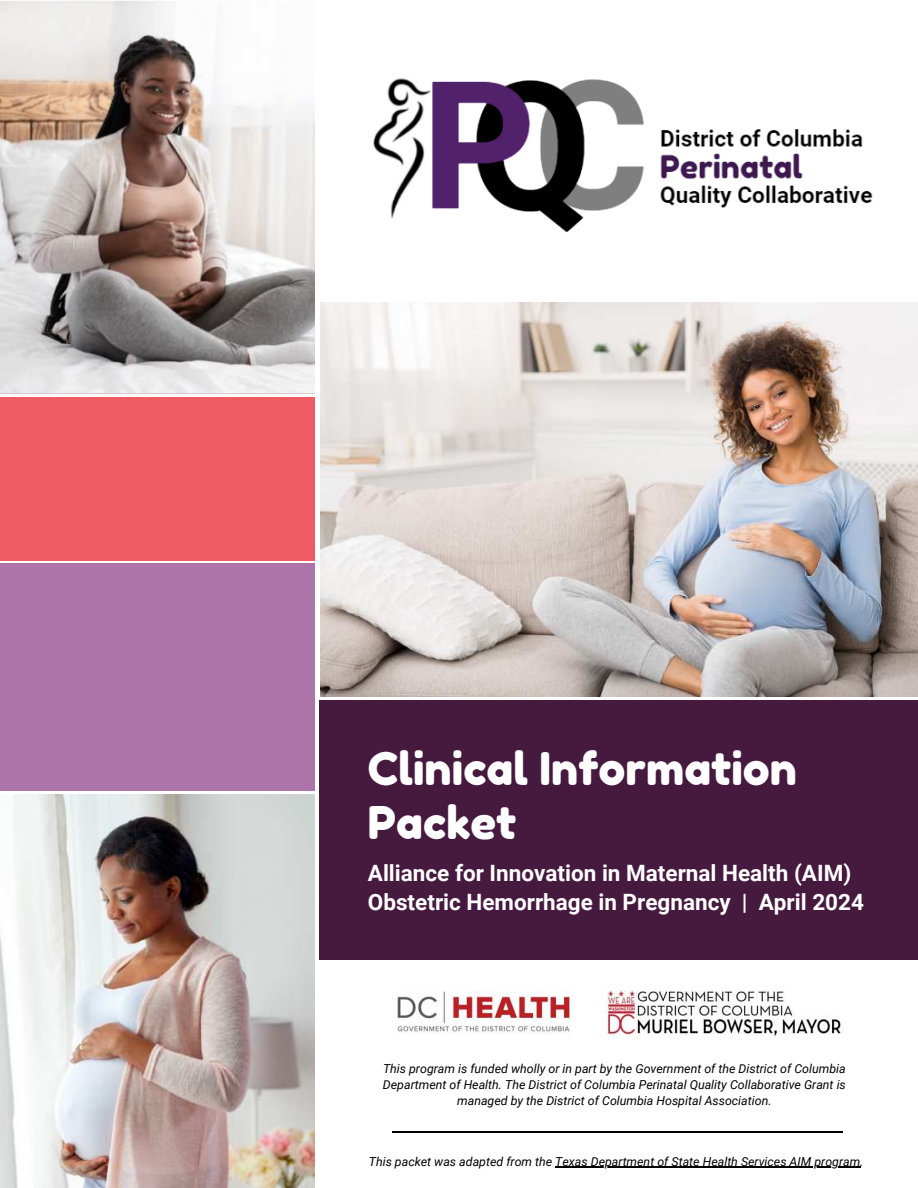
<style>
.page{position:relative;width:918px;height:1188px;background:#fff}
.page>*{position:absolute;margin:0;border:0;box-sizing:border-box;transform-origin:0 0}
.t1{font:45px/54px "Fredoka One";color:#fff}
.t2{font:700 22.5px/29.2px "Roboto";color:#fff}
.t3{font:italic 12.3px/15.8px "Roboto";color:#000;text-align:center}
</style>
<div class="page">
<div style="left:320px;top:700px;width:598px;height:260px;background:#46193f"></div>
<div style="left:0;top:397px;width:315px;height:163px;background:#f05a63"></div>
<img style="left:321px;top:303px;width:597px;height:393px">
<img style="left:0;top:794px;width:315px;height:394px">
<img style="left:0;top:1px;width:315px;height:393px">
<img style="left:373px;top:78px;width:500px;height:155px">
<img style="left:397px;top:990px;width:444px;height:49px">
<div style="left:0;top:564px;width:315px;height:227px;background:#ad74a9"></div>
<hr style="left:555px;top:1167px;width:305px;height:1px;background:#000">
<hr style="left:393px;top:1132px;width:450px;height:1px;background:#000">
<h1 class="t1" style="left:368px;top:742px;width:431px">Clinical Information<br>Packet</h1>
<h2 class="t2" style="left:368px;top:857px;width:498px">Alliance for Innovation in Maternal Health (AIM)<br>Obstetric Hemorrhage in Pregnancy | April 2024</h2>
<p class="t3" style="left:383px;top:1061px;width:464px">This program is funded wholly or in part by the Government of the District of Columbia<br>Department of Health. The District of Columbia Perinatal Quality Collaborative Grant is managed by the District of Columbia Hospital Association.</p>
<p class="t3" style="left:369px;top:1153px;width:496px">This packet was adapted from the Texas Department of State Health Services AIM program.</p>
</div>
